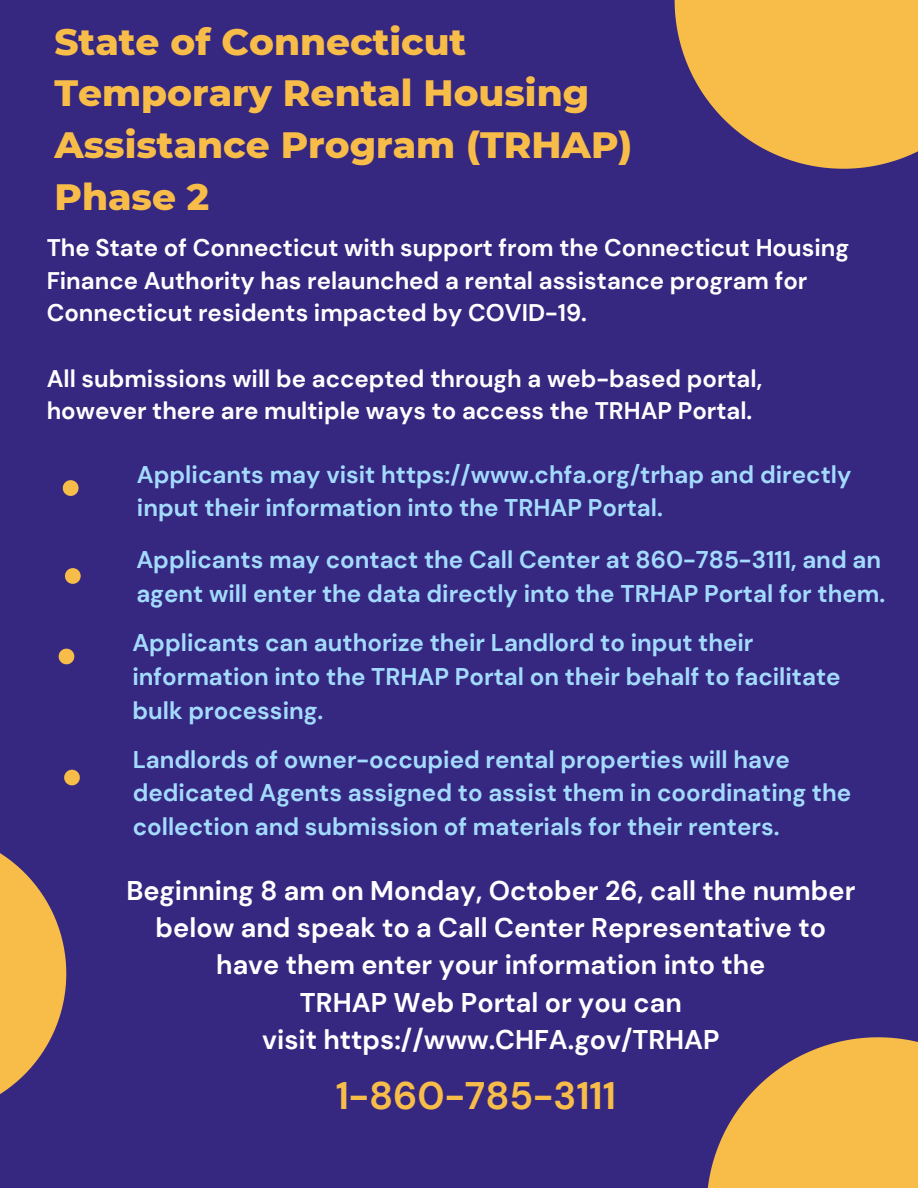
<style>
.page{position:relative;width:918px;height:1188px;background:#362780}
.page>*{position:absolute;margin:0;border:0;box-sizing:border-box;transform-origin:0 0}
.t1{font:700 38.4px "DM Sans";color:#f8bd49}
.t2{font:800 37.35px/51.6px "Montserrat";color:#f8bd49}
.t3{font:700 27px/37.2px "DM Sans";color:#fff;text-align:center}
.t4{font:700 24.15px/33.8px "DM Sans";color:#a3dbff}
.t5{font:700 24px/32.7px "DM Sans";color:#fff}
</style>
<div class="page">
<svg style="left:707px;top:1037px;width:211px;height:151px"></svg>
<svg style="left:0;top:853px;width:66px;height:241px"></svg>
<svg style="left:675px;top:0;width:243px;height:169px"></svg>
<svg style="left:63px;top:480px;width:16px;height:16px"></svg>
<svg style="left:65px;top:568px;width:16px;height:16px"></svg>
<svg style="left:59px;top:649px;width:15px;height:15px"></svg>
<svg style="left:64px;top:770px;width:16px;height:15px"></svg>
<h2 class="t2" style="left:54px;top:16px;width:579px">State of Connecticut<br>Temporary Rental Housing<br>Assistance Program (TRHAP)<br>Phase 2</h2>
<p class="t5" style="left:47px;top:232px;width:804px">The State of Connecticut with support from the Connecticut Housing<br>Finance Authority has relaunched a rental assistance program for<br>Connecticut residents impacted by COVID-19.</p>
<p class="t5" style="left:47px;top:362px;width:717px">All submissions will be accepted through a web-based portal, however there are multiple ways to access the TRHAP Portal.</p>
<p class="t4" style="left:137px;top:457px;width:716px">Applicants may visit https://www.chfa.org/trhap and directly input their information into the TRHAP Portal.</p>
<p class="t4" style="left:136px;top:543px;width:750px">Applicants may contact the Call Center at 860-785-3111, and an agent will enter the data directly into the TRHAP Portal for them.</p>
<p class="t4" style="left:132px;top:626px;width:710px">Applicants can authorize their Landlord to input their information into the TRHAP Portal on their behalf to facilitate bulk processing.</p>
<p class="t4" style="left:133px;top:743px;width:720px">Landlords of owner-occupied rental properties will have dedicated Agents assigned to assist them in coordinating the collection and submission of materials for their renters.</p>
<p class="t3" style="left:126px;top:872px;width:730px">Beginning 8 am on Monday, October 26, call the number below and speak to a Call Center Representative to have them enter your information into the<br>TRHAP Web Portal or you can<br>visit https://www.CHFA.gov/TRHAP</p>
<h1 class="t1" style="left:336px;top:1071px;width:282px">1-860-785-3111</h1>
</div>
